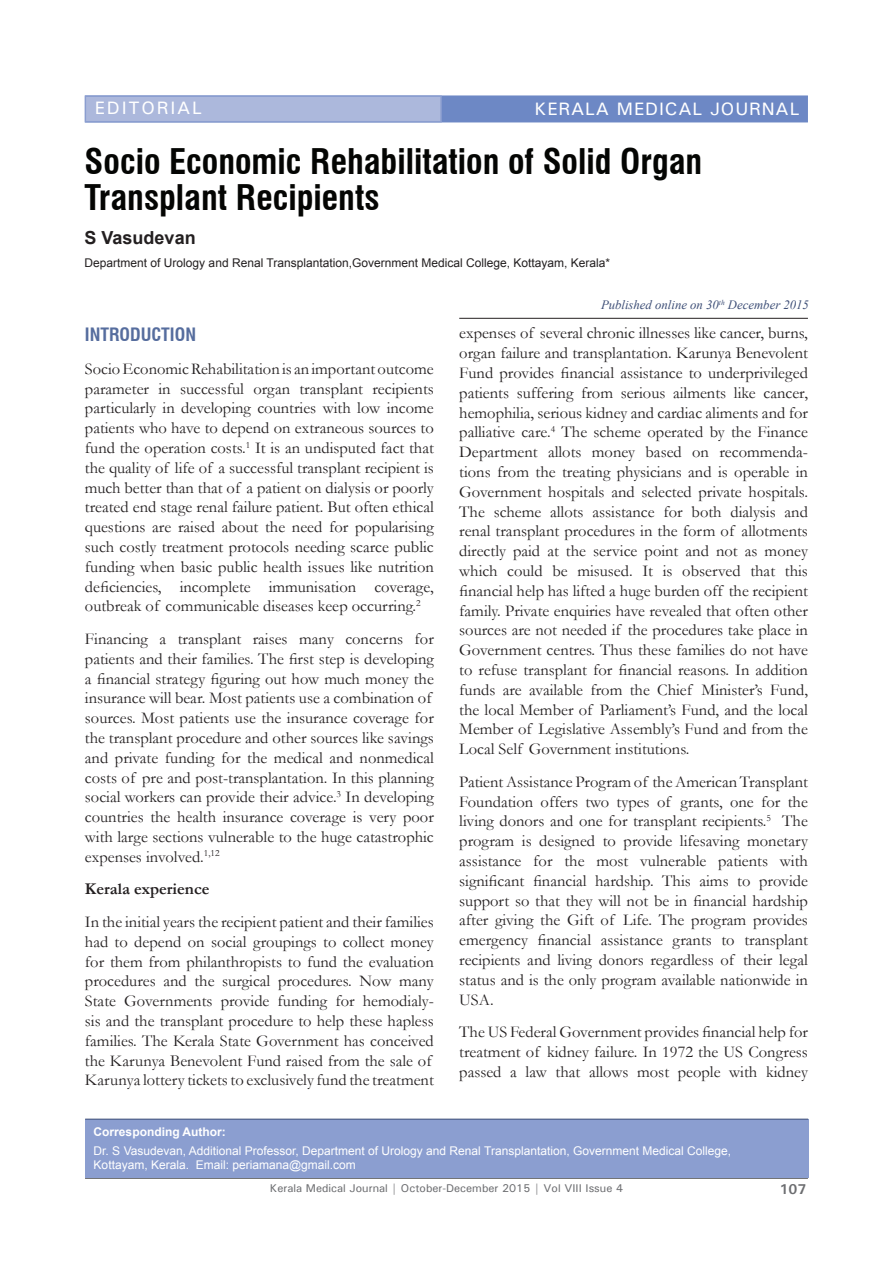
<style>
.page{position:relative;width:893px;height:1263px;background:#fff}
.page>*{position:absolute;margin:0;border:0;box-sizing:border-box;transform-origin:0 0}
.t1{font:700 condensed 34.5px/36px "Swiss 721 BT";color:#040503}
.t2{font:500 18px "Univers";letter-spacing:.05em;color:#fff}
.Head_1{font:700 condensed 18px "Swiss 721 BT";color:#566d9e}
.Title_Name{font:700 18px "Arial";color:#231f20}
.t3{font:500 18px "Univers";letter-spacing:.1em;color:#fff}
.Para_1{font:16.5px/19.8px "Garamond";color:#231f20;text-align:justify}
.Para_1-2{font:700 16.5px "Garamond";color:#231f20}
.t4{font:700 14.25px "Univers";color:#6c6d70}
.t5{font:italic 12.75px "Times New Roman";color:#3e4f77}
.Corresponding_Author{font:12px/14.4px "Arial";color:#fff}
.Title_Name-2{font:12px "Arial";color:#231f20}
.t6{font:700 12px "Arial";color:#fff}
.t7{font:500 11.25px "Univers";color:#6c6d70}
</style>
<div class="page">
<hr style="left:85px;top:1178px;width:723px;height:1px;background:#57585a">
<div style="left:85px;top:95px;width:723px;height:27px;background:#6d88c5;border:2px solid #6d88c5"></div>
<div style="left:85px;top:95px;width:357px;height:27px;background:#acb8dc;border:2px solid #8b9ed0"></div>
<div style="left:85px;top:1119px;width:723px;height:59px;background:#8b9ed0"></div>
<hr style="left:85px;top:1119px;width:723px;height:1px;background:#3e4f77">
<hr style="left:459px;top:318px;width:349px;height:1px;background:#231f20">
<p class="t3" style="left:95px;top:97px;width:108px">EDITORIAL</p>
<p class="t2" style="left:534px;top:97px;width:266px">KERALA MEDICAL JOURNAL</p>
<p class="t1" style="left:85px;top:143px;width:619px">Socio Economic Rehabilitation of Solid Organ<br>Transplant Recipients</p>
<p class="Title_Name" style="left:85px;top:226px;width:113px">S Vasudevan</p>
<p class="Title_Name-2" style="left:85px;top:255px;width:527px">Department of Urology and Renal Transplantation,Government Medical College, Kottayam, Kerala*</p>
<p class="Head_1" style="left:85px;top:324px;width:113px">INTRODUCTION</p>
<p class="Para_1" style="left:85px;top:358px;width:350px">Socio Economic Rehabilitation is an important outcome parameter in successful organ transplant recipients particularly in developing countries with low income patients who have to depend on extraneous sources to fund the operation costs.<sup>1</sup> It is an undisputed fact that the quality of life of a successful transplant recipient is much better than that of a patient on dialysis or poorly treated end stage renal failure patient. But often ethical questions are raised about the need for popularising such costly treatment protocols needing scarce public funding when basic public health issues like nutrition deficiencies, incomplete immunisation coverage, outbreak of communicable diseases keep occurring.<sup>2</sup></p>
<p class="Para_1" style="left:85px;top:628px;width:350px;text-align:left">Financing a transplant raises many concerns for patients and their families. The first step is developing a financial strategy figuring out how much money the insurance will bear. Most patients use a combination of sources. Most patients use the insurance coverage for the transplant procedure and other sources like savings and private funding for the medical and nonmedical costs of pre and post-transplantation. In this planning social workers can provide their advice.<sup>3</sup> In developing countries the health insurance coverage is very poor with large sections vulnerable to the huge catastrophic expenses involved.<sup>1,12</sup></p>
<p class="Para_1-2" style="left:85px;top:878px;width:126px">Kerala experience</p>
<p class="Para_1" style="left:85px;top:911px;width:350px;text-align:left">In the initial years the recipient patient and their families had to depend on social groupings to collect money for them from philanthropists to fund the evaluation procedures and the surgical procedures. Now many State Governments provide funding for hemodialy&shy;sis and the transplant procedure to help these hapless families. The Kerala State Government has conceived the Karunya Benevolent Fund raised from the sale of Karunya lottery tickets to exclusively fund the treatment</p>
<p class="t5" style="left:601px;top:296px;width:209px">Published online on 30<sup>th</sup> December 2015</p>
<p class="Para_1" style="left:459px;top:323px;width:350px">expenses of several chronic illnesses like cancer, burns, organ failure and transplantation. Karunya Benevolent Fund provides financial assistance to underprivileged patients suffering from serious ailments like cancer, hemophilia, serious kidney and cardiac aliments and for palliative care.<sup>4</sup> The scheme operated by the Finance Department allots money based on recommenda&shy;tions from the treating physicians and is operable in Government hospitals and selected private hospitals.<br>The scheme allots assistance for both dialysis and renal transplant procedures in the form of allotments directly paid at the service point and not as money which could be misused. It is observed that this financial help has lifted a huge burden off the recipient family. Private enquiries have revealed that often other sources are not needed if the procedures take place in Government centres. Thus these families do not have to refuse transplant for financial reasons. In addition funds are available from the Chief Minister’s Fund, the local Member of Parliament’s Fund, and the local Member of Legislative Assembly’s Fund and from the Local Self Government institutions.</p>
<p class="Para_1" style="left:459px;top:771px;width:350px">Patient Assistance Program of the American Transplant Foundation offers two types of grants, one for the living donors and one for transplant recipients.<sup>5</sup> The program is designed to provide lifesaving monetary assistance for the most vulnerable patients with significant financial hardship. This aims to provide support so that they will not be in financial hardship after giving the Gift of Life. The program provides emergency financial assistance grants to transplant recipients and living donors regardless of their legal status and is the only program available nationwide in USA.</p>
<p class="Para_1" style="left:459px;top:1022px;width:350px">The US Federal Government provides financial help for treatment of kidney failure. In 1972 the US Congress passed a law that allows most people with kidney</p>
<p class="t6" style="left:94px;top:1124px;width:134px">Corresponding Author:</p>
<p class="Corresponding_Author" style="left:94px;top:1144px;width:639px">Dr. S Vasudevan, Additional Professor, Department of Urology and Renal Transplantation, Government Medical College,<br>Kottayam, Kerala. Email: periamana@gmail.com</p>
<p class="t7" style="left:270px;top:1181px;width:355px">Kerala Medical Journal | October-December 2015 | Vol VIII Issue 4</p>
<p class="t4" style="left:780px;top:1180px;width:28px">107</p>
</div>
